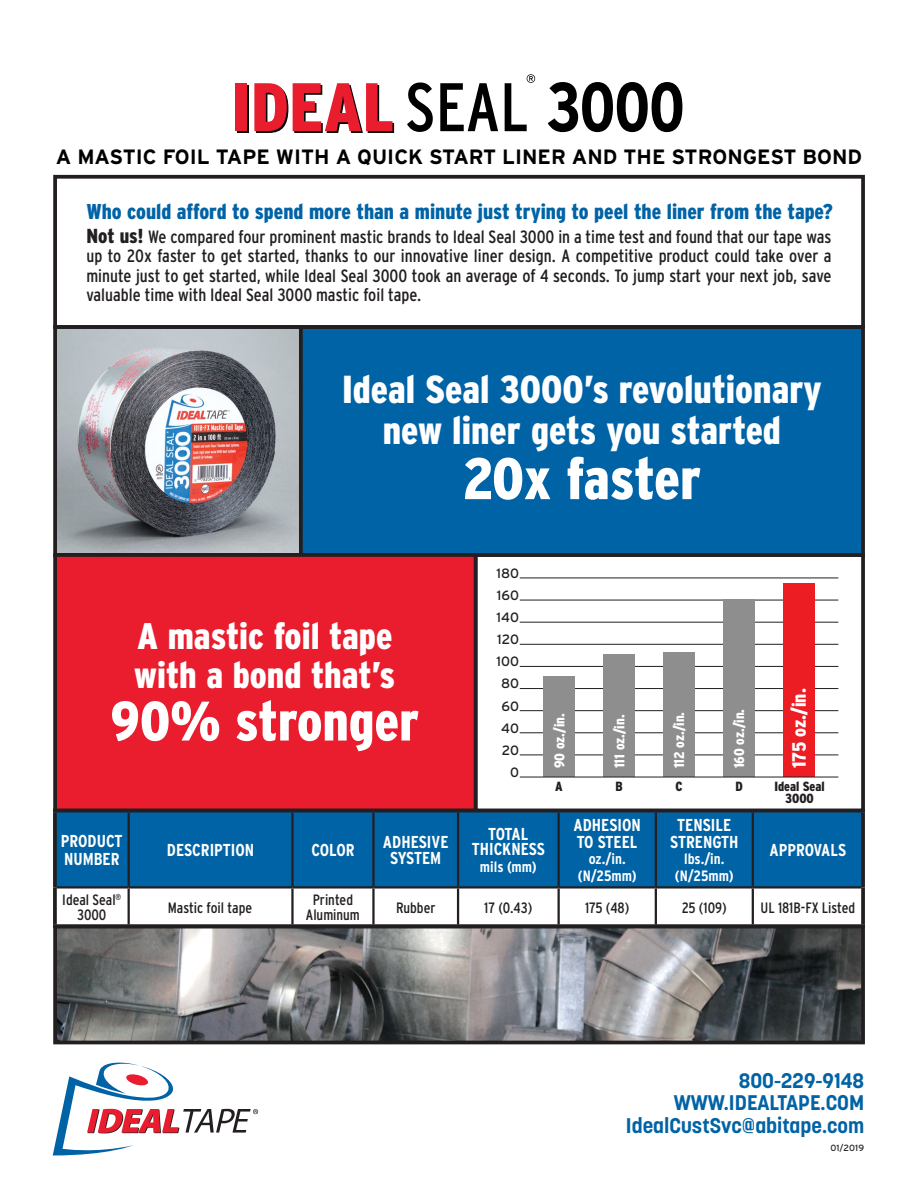
<style>
.page{position:relative;width:918px;height:1188px;background:#fff}
.page>*{position:absolute;margin:0;border:0;box-sizing:border-box;transform-origin:0 0}
.t1{font:900 condensed 58.5px "Interstate";letter-spacing:-.005em;color:#fff}
.t2{font:900 condensed 55.5px "Interstate";color:#fff}
.t3{font:900 condensed 39px/40.5px "Interstate";color:#fff;text-align:center}
.t4{font:900 condensed 37.05px/38.4px "Interstate";color:#fff}
.t5{font:900 condensed 21.45px "Interstate";color:#0063a6}
.t6{font:700 21px/22.5px "Korolev";color:#0063a6;text-align:right}
.t7{font:700 20.7px "Interstate";color:#000}
.t8{font:900 condensed 19.35px "Interstate";letter-spacing:-.005em;color:#fff}
.t9{font:condensed 17.85px/19.5px "Interstate";color:#231f20;text-align:justify}
.t10{font:700 condensed 17.25px/16.5px "Interstate";color:#fff;text-align:center}
.t11{font:condensed 15px/15px "Interstate";color:#231f20;text-align:center}
.t12{font:700 condensed 15px/16.5px "Interstate";color:#fff;text-align:center}
.t13{font:900 condensed 14.25px "Interstate";color:#fff}
.t14{font:13.5px/22.2px "Interstate";color:#231f20}
.t15{font:900 condensed 13.35px/12px "Interstate";color:#231f20;text-align:center}
.t16{font:9px "Interstate";color:#231f20}
.s1{font-weight:900;font-size:20.25px}
</style>
<div class="page">
<img style="left:58px;top:930px;width:802px;height:109px">
<svg style="left:53px;top:1062px;width:205px;height:94px"></svg>
<div style="left:237px;top:85px;width:12px;height:48px;background:#000"></div>
<div style="left:236px;top:83px;width:11px;height:48px;background:#e91d2d"></div>
<svg style="left:254px;top:83px;width:140px;height:50px"></svg>
<svg style="left:407px;top:82px;width:26px;height:50px"></svg>
<svg style="left:440px;top:83px;width:58px;height:48px"></svg>
<svg style="left:505px;top:74px;width:30px;height:57px"></svg>
<svg style="left:548px;top:82px;width:134px;height:50px"></svg>
<div style="left:474px;top:553px;width:391px;height:259px;border:4px solid #231f20"></div>
<div style="left:289px;top:325px;width:576px;height:232px;background:#0063a6;border:4px solid #231f20"></div>
<img style="left:58px;top:330px;width:240px;height:222px">
<div style="left:53px;top:325px;width:250px;height:232px;border:4px solid #231f20"></div>
<div style="left:53px;top:553px;width:424px;height:259px;background:#e91d2d;border:4px solid #231f20"></div>
<div style="left:53px;top:925px;width:812px;height:119px;border:4px solid #231f20"></div>
<div style="left:57px;top:812px;width:804px;height:74px;background:#0063a6"></div>
<hr style="left:53px;top:809px;width:76px;height:3px;background:#231f20">
<svg style="left:53px;top:812px;width:4px;height:75px"></svg>
<hr style="left:129px;top:809px;width:163px;height:3px;background:#231f20">
<hr style="left:292px;top:809px;width:81px;height:3px;background:#231f20">
<hr style="left:373px;top:809px;width:85px;height:3px;background:#231f20">
<hr style="left:458px;top:809px;width:101px;height:3px;background:#231f20">
<hr style="left:559px;top:809px;width:97px;height:3px;background:#231f20">
<hr style="left:656px;top:809px;width:97px;height:3px;background:#231f20">
<hr style="left:753px;top:809px;width:112px;height:3px;background:#231f20">
<svg style="left:861px;top:812px;width:4px;height:75px"></svg>
<svg style="left:53px;top:887px;width:4px;height:38px"></svg>
<svg style="left:861px;top:887px;width:4px;height:38px"></svg>
<hr style="left:53px;top:925px;width:76px;height:3px;background:#231f20">
<hr style="left:129px;top:925px;width:163px;height:3px;background:#231f20">
<hr style="left:292px;top:925px;width:81px;height:3px;background:#231f20">
<hr style="left:373px;top:925px;width:85px;height:3px;background:#231f20">
<hr style="left:458px;top:925px;width:101px;height:3px;background:#231f20">
<hr style="left:559px;top:925px;width:97px;height:3px;background:#231f20">
<hr style="left:656px;top:925px;width:97px;height:3px;background:#231f20">
<hr style="left:753px;top:925px;width:112px;height:3px;background:#231f20">
<hr style="left:128px;top:812px;width:2px;height:74px;background:#231f20">
<hr style="left:291px;top:812px;width:3px;height:74px;background:#231f20">
<hr style="left:372px;top:812px;width:3px;height:74px;background:#231f20">
<hr style="left:457px;top:812px;width:2px;height:74px;background:#231f20">
<hr style="left:558px;top:812px;width:2px;height:74px;background:#231f20">
<hr style="left:655px;top:812px;width:2px;height:74px;background:#231f20">
<hr style="left:752px;top:812px;width:2px;height:74px;background:#231f20">
<hr style="left:57px;top:886px;width:72px;height:3px;background:#231f20">
<hr style="left:129px;top:886px;width:163px;height:3px;background:#231f20">
<hr style="left:128px;top:889px;width:2px;height:36px;background:#231f20">
<hr style="left:292px;top:886px;width:81px;height:3px;background:#231f20">
<hr style="left:291px;top:889px;width:3px;height:36px;background:#231f20">
<hr style="left:373px;top:886px;width:85px;height:3px;background:#231f20">
<hr style="left:372px;top:889px;width:3px;height:36px;background:#231f20">
<hr style="left:458px;top:886px;width:101px;height:3px;background:#231f20">
<hr style="left:457px;top:889px;width:2px;height:36px;background:#231f20">
<hr style="left:559px;top:886px;width:97px;height:3px;background:#231f20">
<hr style="left:558px;top:889px;width:2px;height:36px;background:#231f20">
<hr style="left:656px;top:886px;width:97px;height:3px;background:#231f20">
<hr style="left:655px;top:889px;width:2px;height:36px;background:#231f20">
<hr style="left:753px;top:886px;width:108px;height:3px;background:#231f20">
<hr style="left:752px;top:889px;width:2px;height:36px;background:#231f20">
<div style="left:53px;top:175px;width:812px;height:154px;border:4px solid #231f20"></div>
<hr style="left:520px;top:578px;width:318px;height:1px;background:#231f20">
<hr style="left:520px;top:600px;width:318px;height:1px;background:#231f20">
<hr style="left:520px;top:622px;width:318px;height:1px;background:#231f20">
<hr style="left:520px;top:644px;width:318px;height:1px;background:#231f20">
<hr style="left:520px;top:666px;width:318px;height:1px;background:#231f20">
<hr style="left:520px;top:688px;width:318px;height:1px;background:#231f20">
<hr style="left:520px;top:710px;width:318px;height:1px;background:#231f20">
<hr style="left:520px;top:733px;width:318px;height:1px;background:#231f20">
<hr style="left:520px;top:755px;width:318px;height:1px;background:#231f20">
<div style="left:543px;top:676px;width:32px;height:101px;background:#8e8e8e"></div>
<div style="left:603px;top:654px;width:32px;height:123px;background:#8e8e8e"></div>
<div style="left:663px;top:653px;width:32px;height:124px;background:#8e8e8e"></div>
<div style="left:723px;top:599px;width:32px;height:178px;background:#8e8e8e"></div>
<div style="left:783px;top:583px;width:32px;height:194px;background:#ed1d24"></div>
<hr style="left:520px;top:777px;width:318px;height:1px;background:#231f20">
<p class="t7" style="left:56px;top:144px;width:808px">A MASTIC FOIL TAPE WITH A QUICK START LINER AND THE STRONGEST BOND</p>
<p class="t5" style="left:86px;top:198px;width:748px">Who could afford to spend more than a minute just trying to peel the liner from the tape?</p>
<p class="t9" style="left:86px;top:227px;width:747px"><span class="s1">Not us!</span> We compared four prominent mastic brands to Ideal Seal 3000 in a time test and found that our tape was up to 20x faster to get started, thanks to our innovative liner design. A competitive product could take over a minute just to get started, while Ideal Seal 3000 took an average of 4 seconds. To jump start your next job, save valuable time with Ideal Seal 3000 mastic foil tape.</p>
<h3 class="t3" style="left:342px;top:369px;width:481px">Ideal Seal 3000’s revolutionary new liner gets you started</h3>
<h1 class="t1" style="left:463px;top:443px;width:240px">20x faster</h1>
<p class="t14" style="left:496px;top:562px;width:24px">180</p>
<h3 class="t4" style="left:134px;top:617px;width:263px">A mastic foil tape with a bond that’s</h3>
<h2 class="t2" style="left:110px;top:687px;width:310px">90% stronger</h2>
<p class="t14" style="left:497px;top:584px;width:24px">160</p>
<p class="t14" style="left:497px;top:606px;width:24px">140</p>
<p class="t14" style="left:497px;top:628px;width:23px">120</p>
<p class="t14" style="left:497px;top:650px;width:24px">100</p>
<p class="t14" style="left:501px;top:672px;width:19px">80<br>60</p>
<p class="t14" style="left:501px;top:717px;width:19px">40</p>
<p class="t14" style="left:502px;top:739px;width:19px">20</p>
<p class="t14" style="left:510px;top:761px;width:10px">0</p>
<p class="t10" style="left:61px;top:832px;width:63px;line-height:18px;text-align:left">PRODUCT<br>NUMBER</p>
<p class="t10" style="left:167px;top:841px;width:89px">DESCRIPTION</p>
<p class="t10" style="left:311px;top:841px;width:45px">COLOR</p>
<p class="t10" style="left:383px;top:833px;width:67px">ADHESIVE<br>SYSTEM</p>
<p class="t10" style="left:472px;top:826px;width:75px;line-height:15px">TOTAL<br>THICKNESS</p>
<p class="t12" style="left:480px;top:858px;width:58px">mils (mm)</p>
<p class="t13" style="left:551px;top:768px;width:56px;rotate:-90deg">90 oz./in.</p>
<p class="t13" style="left:611px;top:768px;width:55px;rotate:-90deg">111 oz./in.</p>
<p class="t13" style="left:671px;top:768px;width:58px;rotate:-90deg">112 oz./in.</p>
<p class="t13" style="left:731px;top:768px;width:61px;rotate:-90deg">160 oz./in.</p>
<p class="t8" style="left:787px;top:768px;width:81px;rotate:-90deg">175 oz./in.</p>
<p class="t15" style="left:555px;top:780px;width:9px">A</p>
<p class="t15" style="left:615px;top:780px;width:9px">B</p>
<p class="t15" style="left:676px;top:780px;width:9px">C</p>
<p class="t15" style="left:735px;top:780px;width:9px">D</p>
<p class="t15" style="left:774px;top:780px;width:52px">Ideal Seal<br>3000</p>
<p class="t10" style="left:574px;top:817px;width:69px;text-align:left">ADHESION<br>TO STEEL</p>
<p class="t12" style="left:578px;top:851px;width:60px">oz./in. (N/25mm)</p>
<p class="t10" style="left:670px;top:817px;width:70px">TENSILE<br>STRENGTH</p>
<p class="t12" style="left:675px;top:851px;width:60px">lbs./in. (N/25mm)</p>
<p class="t10" style="left:770px;top:841px;width:78px">APPROVALS</p>
<p class="t11" style="left:62px;top:893px;width:60px">Ideal Seal<sup>®<br></sup>3000</p>
<p class="t11" style="left:168px;top:900px;width:86px">Mastic foil tape</p>
<p class="t11" style="left:306px;top:893px;width:56px">Printed<br>Aluminum</p>
<p class="t11" style="left:396px;top:900px;width:41px">Rubber</p>
<p class="t11" style="left:484px;top:900px;width:50px">17 (0.43)</p>
<p class="t11" style="left:585px;top:900px;width:46px">175 (48)</p>
<p class="t11" style="left:682px;top:900px;width:47px">25 (109)</p>
<p class="t11" style="left:761px;top:900px;width:96px">UL 181B-FX Listed</p>
<p class="t6" style="left:626px;top:1069px;width:240px">800-229-9148<br>WWW.IDEALTAPE.COM<br>IdealCustSvc@abitape.com</p>
<p class="t16" style="left:831px;top:1142px;width:35px">01/2019</p>
</div>
